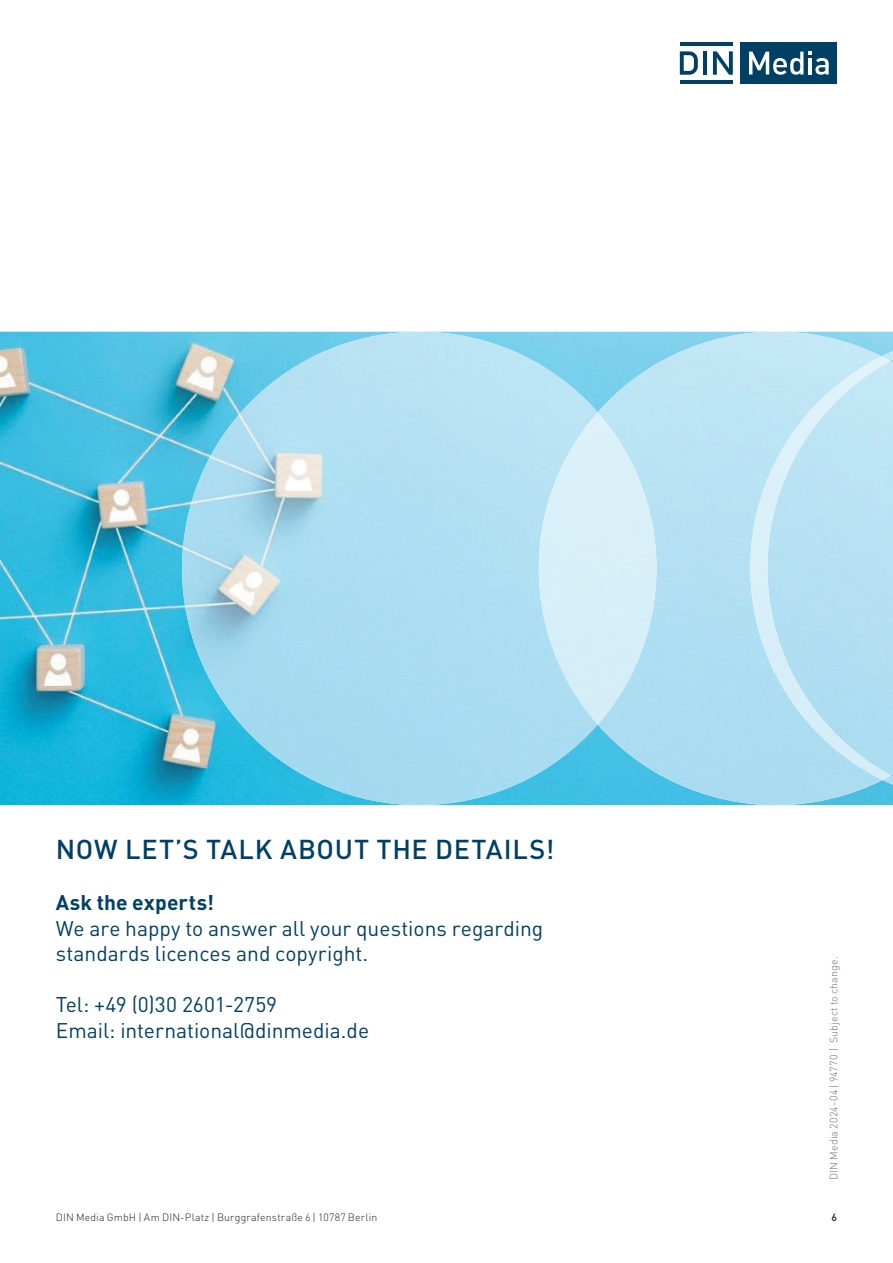
<style>
.page{position:relative;width:893px;height:1263px;background:#fff}
.page>*{position:absolute;margin:0;border:0;box-sizing:border-box;transform-origin:0 0}
.t1{font:500 27px "DIN";letter-spacing:.025em;color:#004064}
.t2{font:21px/25.5px "DIN";color:#004064}
.t3{font:700 21px "DIN";letter-spacing:.005em;color:#004064}
.t4{font:300 10.5px "DIN";letter-spacing:.02em;color:#231f20}
.t5{font:300 10.5px "DIN";letter-spacing:.015em;color:#6c6d70}
.t6{font:500 10.5px "DIN";color:#231f20}
</style>
<div class="page">
<img style="left:0;top:332px;width:182px;height:473px">
<img style="left:182px;top:332px;width:711px;height:473px">
<img style="left:539px;top:412px;width:117px;height:312px">
<img style="left:881px;top:351px;width:12px;height:434px">
<img style="left:750px;top:356px;width:141px;height:424px">
<div style="left:740px;top:43px;width:97px;height:41px;background:#004064"></div>
<svg style="left:680px;top:51px;width:18px;height:24px"></svg>
<hr style="left:680px;top:43px;width:53px;height:3px;background:#004064">
<hr style="left:703px;top:51px;width:4px;height:24px;background:#004064">
<svg style="left:713px;top:51px;width:20px;height:24px"></svg>
<hr style="left:680px;top:80px;width:53px;height:4px;background:#004064">
<svg style="left:749px;top:52px;width:80px;height:23px"></svg>
<p class="t1" style="left:56px;top:832px;width:500px">NOW LET’S TALK ABOUT THE DETAILS!</p>
<p class="t3" style="left:56px;top:889px;width:160px">Ask the experts!</p>
<p class="t2" style="left:56px;top:915px;width:489px">We are happy to answer all your questions regarding standards licences and copyright.</p>
<p class="t2" style="left:56px;top:991px;width:315px">Tel: +49 (0)30 2601-2759<br>Email: international@dinmedia.de</p>
<p class="t5" style="left:827px;top:1180px;width:225px;rotate:-90deg">DIN Media 2024-04 | 94770 | Subject to change.</p>
<p class="t4" style="left:56px;top:1211px;width:323px">DIN Media GmbH | Am DIN-Platz | Burggrafenstraße 6 | 10787 Berlin</p>
<p class="t6" style="left:832px;top:1211px;width:7px">6</p>
</div>
